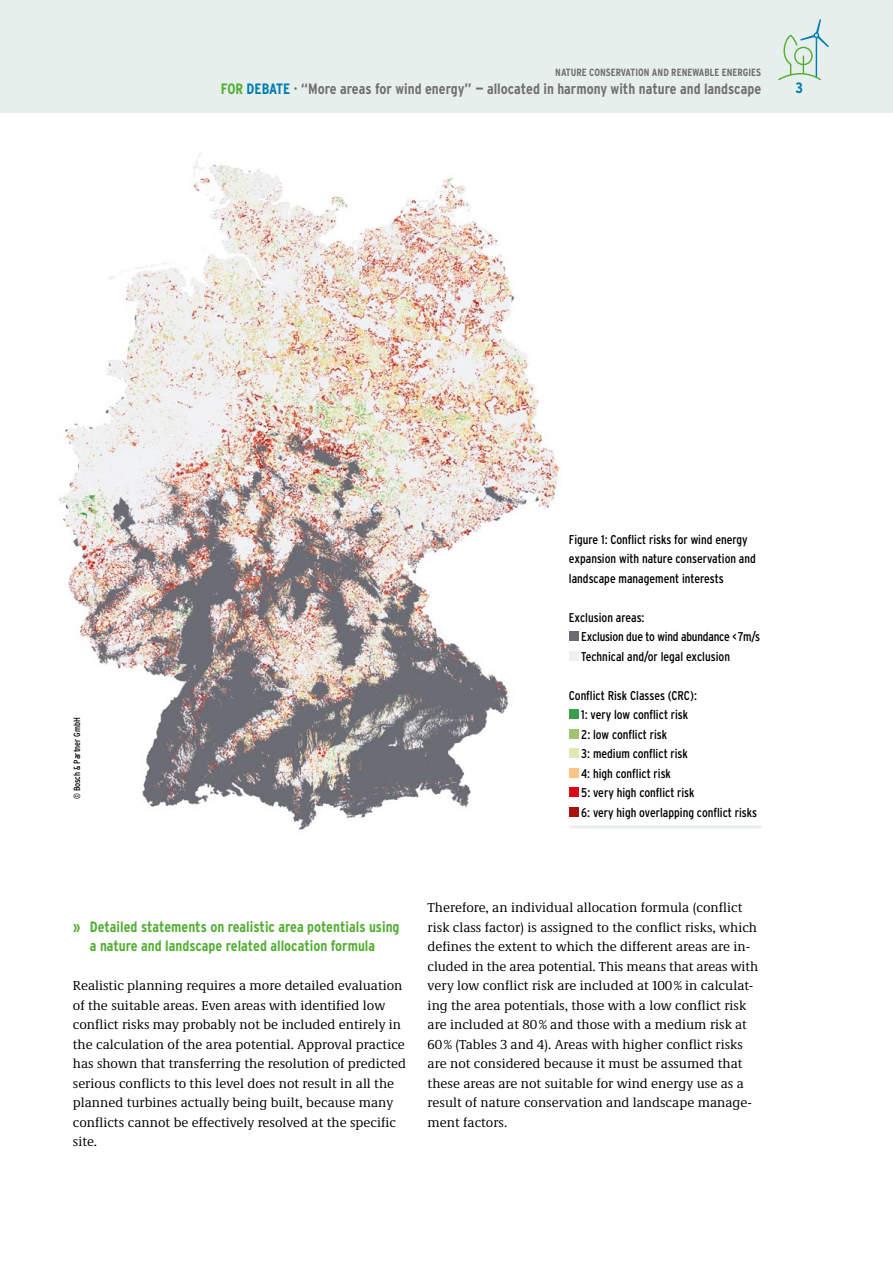
<style>
.page{position:relative;width:893px;height:1263px;background:#fff}
.page>*{position:absolute;margin:0;border:0;box-sizing:border-box;transform-origin:0 0}
.t1{font:700 15px/19.5px "Interstate Condensed";color:#52ae32;text-align:center}
.t2{font:700 15px "Interstate Condensed";color:#706f6f}
.t3{font:700 15px "Interstate Condensed";color:#007cb0}
.P_-_Copy_LB{font:13.5px/19.5px "Demos Next Pro";color:#000}
.P_-_Bildunterschrift{font:12.75px/19.5px "Interstate Condensed";color:#000}
.t4{font:700 10.5px "Interstate Condensed";color:#706f6f}
.t5{font:9px "Interstate Condensed";color:#000}
.s1{color:#52ae32}
.s2{color:#007cb0}
</style>
<div class="page">
<div style="left:0;top:0;width:893px;height:112px;background:#e7efed"></div>
<svg style="left:778px;top:19px;width:51px;height:61px"></svg>
<img style="left:58px;top:153px;width:502px;height:677px">
<hr style="left:569px;top:825px;width:192px;height:3px;background:#e7efed">
<div style="left:569px;top:631px;width:9px;height:10px;background:#6a6c74"></div>
<div style="left:569px;top:651px;width:9px;height:9px;background:#f0f0f3"></div>
<div style="left:569px;top:709px;width:9px;height:10px;background:#389f4c"></div>
<div style="left:569px;top:729px;width:9px;height:9px;background:#a1c46e"></div>
<div style="left:569px;top:748px;width:9px;height:10px;background:#dfe9b5"></div>
<div style="left:569px;top:768px;width:9px;height:9px;background:#fbc587"></div>
<div style="left:569px;top:787px;width:9px;height:10px;background:#de071a"></div>
<div style="left:569px;top:807px;width:9px;height:9px;background:#ab110f"></div>
<p class="t4" style="left:555px;top:67px;width:207px">NATURE CONSERVATION AND RENEWABLE ENERGIES</p>
<p class="t2" style="left:221px;top:80px;width:542px"><span class="s1">FOR</span> <span class="s2">DEBATE</span> · “More areas for wind energy” — allocated in harmony with nature and landscape</p>
<p class="t3" style="left:796px;top:80px;width:9px">3</p>
<p class="t5" style="left:72px;top:799px;width:84px;rotate:-90deg">© Bosch &amp; Partner GmbH</p>
<p class="P_-_Bildunterschrift" style="left:569px;top:529px;width:188px">Figure 1: Conflict risks for wind energy expansion with nature conservation and landscape management interests</p>
<p class="P_-_Bildunterschrift" style="left:569px;top:607px;width:77px">Exclusion areas:</p>
<p class="P_-_Bildunterschrift" style="left:581px;top:627px;width:180px">Exclusion due to wind abundance &lt;7m/s</p>
<p class="P_-_Bildunterschrift" style="left:581px;top:646px;width:150px">Technical and/or legal exclusion</p>
<p class="P_-_Bildunterschrift" style="left:581px;top:685px;width:117px;text-indent:-12px">Conflict Risk Classes (CRC):<br>1: very low conflict risk<br>2: low conflict risk</p>
<p class="P_-_Bildunterschrift" style="left:581px;top:744px;width:108px">3: medium conflict risk</p>
<p class="P_-_Bildunterschrift" style="left:581px;top:763px;width:91px">4: high conflict risk</p>
<p class="P_-_Bildunterschrift" style="left:581px;top:783px;width:115px">5: very high conflict risk</p>
<p class="P_-_Bildunterschrift" style="left:581px;top:802px;width:177px">6: very high overlapping conflict risks</p>
<p class="t1" style="left:73px;top:916px;width:328px">» Detailed statements on realistic area potentials using a nature and landscape related allocation formula</p>
<p class="P_-_Copy_LB" style="left:73px;top:975px;width:335px">Realistic planning requires a more detailed evaluation of the suitable areas. Even areas with identified low conflict risks may probably not be included entirely in the calculation of the area potential. Approval practice has shown that transferring the resolution of predicted serious conflicts to this level does not result in all the planned turbines actually being built, because many conflicts cannot be effectively resolved at the specific site.</p>
<p class="P_-_Copy_LB" style="left:428px;top:897px;width:332px">Therefore, an individual allocation formula (conflict risk class factor) is assigned to the conflict risks, which defines the extent to which the different areas are in&shy;cluded in the area potential. This means that areas with very low conflict risk are included at 100% in calculat&shy;ing the area potentials, those with a low conflict risk are included at 80% and those with a medium risk at 60% (Tables 3 and 4). Areas with higher conflict risks are not considered because it must be assumed that these areas are not suitable for wind energy use as a result of nature conservation and landscape manage&shy;ment factors.</p>
</div>
